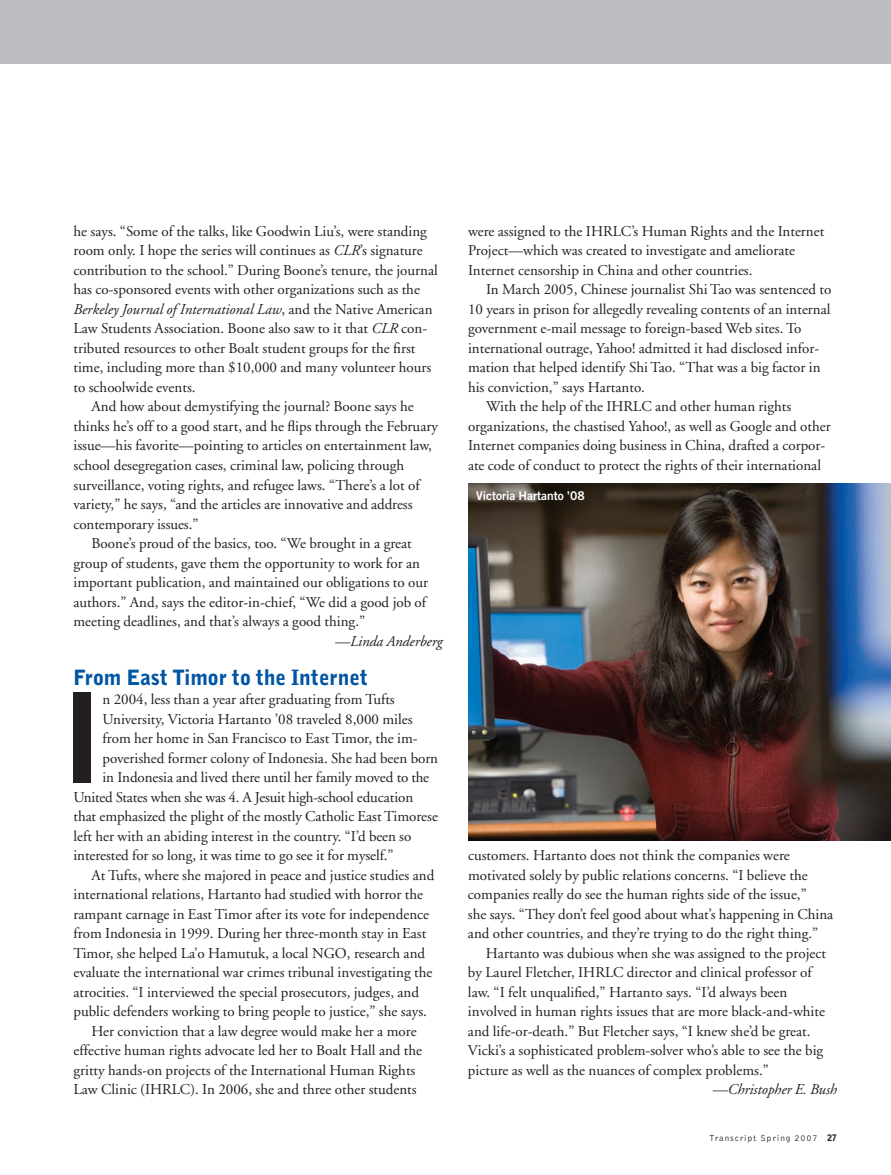
<style>
.page{position:relative;width:891px;height:1175px;background:#fff}
.page>*{position:absolute;margin:0;border:0;box-sizing:border-box;transform-origin:0 0}
.t1{font:700 124.8px "Trade Gothic";color:#231f20}
.t2{font:900 21px "Bell Gothic BT";color:#0155a5}
.t3{font:15px "Adobe Garamond";color:#231f20}
.t4{font:italic 15px "Adobe Garamond";letter-spacing:-.005em;color:#231f20}
.t5{font:12px "Trade Gothic Bold Two";color:#fff}
.t6{font:9px "Bell Gothic BT";letter-spacing:.11em;color:#231f20}
.s1{font-style:italic}
.s2{font-style:normal}
.s3{font-weight:900}
</style>
<div class="page">
<img style="left:468px;top:483px;width:423px;height:357px">
<div style="left:0;top:0;width:891px;height:63px;background:#bcbdc0"></div>
<p class="t3" style="left:74px;top:225px;width:355px">he says. “Some of the talks, like Goodwin Liu’s, were standing</p>
<p class="t3" style="left:74px;top:245px;width:351px">room only. I hope the series will continues as <span class="s1">CLR</span>’s signature</p>
<p class="t3" style="left:74px;top:264px;width:366px">contribution to the school.” During Boone’s tenure, the journal</p>
<p class="t3" style="left:74px;top:284px;width:348px">has co-sponsored events with other organizations such as the</p>
<p class="t4" style="left:74px;top:303px;width:361px">Berkeley Journal of International Law<span class="s2">, and the Native American</span></p>
<p class="t3" style="left:74px;top:323px;width:355px">Law Students Association. Boone also saw to it that <span class="s1">CLR</span> con-</p>
<p class="t3" style="left:74px;top:342px;width:343px">tributed resources to other Boalt student groups for the first</p>
<p class="t3" style="left:74px;top:362px;width:359px">time, including more than $10,000 and many volunteer hours</p>
<p class="t3" style="left:74px;top:381px;width:124px">to schoolwide events.</p>
<p class="t3" style="left:92px;top:401px;width:324px">And how about demystifying the journal? Boone says he</p>
<p class="t3" style="left:74px;top:420px;width:366px">thinks he’s off to a good start, and he flips through the February</p>
<p class="t3" style="left:74px;top:440px;width:360px">issue—his favorite—pointing to articles on entertainment law,</p>
<p class="t3" style="left:74px;top:459px;width:332px">school desegregation cases, criminal law, policing through</p>
<p class="t3" style="left:74px;top:479px;width:348px">surveillance, voting rights, and refugee laws. “There’s a lot of</p>
<p class="t3" style="left:73px;top:498px;width:341px">variety,” he says, “and the articles are innovative and address</p>
<p class="t3" style="left:73px;top:518px;width:126px">contemporary issues.”</p>
<p class="t3" style="left:91px;top:537px;width:322px">Boone’s proud of the basics, too. “We brought in a great</p>
<p class="t3" style="left:73px;top:557px;width:348px">group of students, gave them the opportunity to work for an</p>
<p class="t3" style="left:73px;top:576px;width:356px">important publication, and maintained our obligations to our</p>
<p class="t3" style="left:73px;top:596px;width:354px">authors.” And, says the editor-in-chief, “We did a good job of</p>
<p class="t3" style="left:73px;top:615px;width:293px">meeting deadlines, and that’s always a good thing.”</p>
<p class="t4" style="left:335px;top:635px;width:109px">—Linda Anderberg</p>
<p class="t2" style="left:74px;top:669px;width:296px">From East Timor to the Internet</p>
<p class="t3" style="left:103px;top:693px;width:294px">n 2004, less than a year after graduating from Tufts</p>
<p class="t3" style="left:103px;top:713px;width:311px">University, Victoria Hartanto ’08 traveled 8,000 miles</p>
<p class="t3" style="left:103px;top:732px;width:317px">from her home in San Francisco to East Timor, the im-</p>
<p class="t3" style="left:103px;top:752px;width:337px">poverished former colony of Indonesia. She had been born</p>
<p class="t3" style="left:103px;top:771px;width:328px">in Indonesia and lived there until her family moved to the</p>
<p class="t3" style="left:73px;top:791px;width:341px">United States when she was 4. A Jesuit high-school education</p>
<p class="t3" style="left:73px;top:810px;width:366px">that emphasized the plight of the mostly Catholic East Timorese</p>
<p class="t3" style="left:73px;top:830px;width:339px">left her with an abiding interest in the country. “I’d been so</p>
<p class="t3" style="left:73px;top:849px;width:322px">interested for so long, it was time to go see it for myself.”</p>
<p class="t3" style="left:91px;top:869px;width:344px">At Tufts, where she majored in peace and justice studies and</p>
<p class="t3" style="left:73px;top:888px;width:351px">international relations, Hartanto had studied with horror the</p>
<p class="t3" style="left:73px;top:908px;width:357px">rampant carnage in East Timor after its vote for independence</p>
<p class="t3" style="left:73px;top:927px;width:354px">from Indonesia in 1999. During her three-month stay in East</p>
<p class="t3" style="left:73px;top:947px;width:353px">Timor, she helped La’o Hamutuk, a local NGO, research and</p>
<p class="t3" style="left:73px;top:966px;width:360px">evaluate the international war crimes tribunal investigating the</p>
<p class="t3" style="left:73px;top:986px;width:347px">atrocities. “I interviewed the special prosecutors, judges, and</p>
<p class="t3" style="left:73px;top:1005px;width:355px">public defenders working to bring people to justice,” she says.</p>
<p class="t3" style="left:91px;top:1025px;width:327px">Her conviction that a law degree would make her a more</p>
<p class="t3" style="left:73px;top:1044px;width:350px">effective human rights advocate led her to Boalt Hall and the</p>
<p class="t3" style="left:73px;top:1064px;width:343px">gritty hands-on projects of the International Human Rights</p>
<p class="t3" style="left:73px;top:1083px;width:345px">Law Clinic (IHRLC). In 2006, she and three other students</p>
<p class="t1" style="left:64px;top:692px;width:36px">I</p>
<p class="t3" style="left:468px;top:225px;width:358px">were assigned to the IHRLC’s Human Rights and the Internet</p>
<p class="t3" style="left:468px;top:245px;width:328px">Project—which was created to investigate and ameliorate</p>
<p class="t3" style="left:468px;top:264px;width:286px">Internet censorship in China and other countries.</p>
<p class="t3" style="left:486px;top:284px;width:347px">In March 2005, Chinese journalist Shi Tao was sentenced to</p>
<p class="t3" style="left:468px;top:303px;width:364px">10 years in prison for allegedly revealing contents of an internal</p>
<p class="t3" style="left:468px;top:323px;width:335px">government e-mail message to foreign-based Web sites. To</p>
<p class="t3" style="left:468px;top:342px;width:353px">international outrage, Yahoo! admitted it had disclosed infor-</p>
<p class="t3" style="left:468px;top:362px;width:354px">mation that helped identify Shi Tao. “That was a big factor in</p>
<p class="t3" style="left:468px;top:381px;width:178px">his conviction,” says Hartanto.</p>
<p class="t3" style="left:486px;top:401px;width:307px">With the help of the IHRLC and other human rights</p>
<p class="t3" style="left:468px;top:420px;width:364px">organizations, the chastised Yahoo!, as well as Google and other</p>
<p class="t3" style="left:468px;top:440px;width:359px">Internet companies doing business in China, drafted a corpor-</p>
<p class="t3" style="left:468px;top:459px;width:355px">ate code of conduct to protect the rights of their international</p>
<p class="t5" style="left:476px;top:491px;width:110px">Victoria Hartanto ’08</p>
<p class="t3" style="left:468px;top:849px;width:323px">customers. Hartanto does not think the companies were</p>
<p class="t3" style="left:468px;top:869px;width:341px">motivated solely by public relations concerns. “I believe the</p>
<p class="t3" style="left:468px;top:888px;width:340px">companies really do see the human rights side of the issue,”</p>
<p class="t3" style="left:468px;top:908px;width:367px">she says. “They don’t feel good about what’s happening in China</p>
<p class="t3" style="left:468px;top:927px;width:352px">and other countries, and they’re trying to do the right thing.”</p>
<p class="t3" style="left:486px;top:947px;width:342px">Hartanto was dubious when she was assigned to the project</p>
<p class="t3" style="left:468px;top:966px;width:345px">by Laurel Fletcher, IHRLC director and clinical professor of</p>
<p class="t3" style="left:468px;top:986px;width:321px">law. “I felt unqualified,” Hartanto says. “I’d always been</p>
<p class="t3" style="left:468px;top:1005px;width:359px">involved in human rights issues that are more black-and-white</p>
<p class="t3" style="left:468px;top:1025px;width:344px">and life-or-death.” But Fletcher says, “I knew she’d be great.</p>
<p class="t3" style="left:468px;top:1044px;width:357px">Vicki’s a sophisticated problem-solver who’s able to see the big</p>
<p class="t3" style="left:468px;top:1064px;width:302px">picture as well as the nuances of complex problems.”</p>
<p class="t4" style="left:713px;top:1083px;width:126px">—Christopher E. Bush</p>
<p class="t6" style="left:710px;top:1134px;width:129px">Transcript Spring 2007 <span class="s3">27</span></p>
</div>
